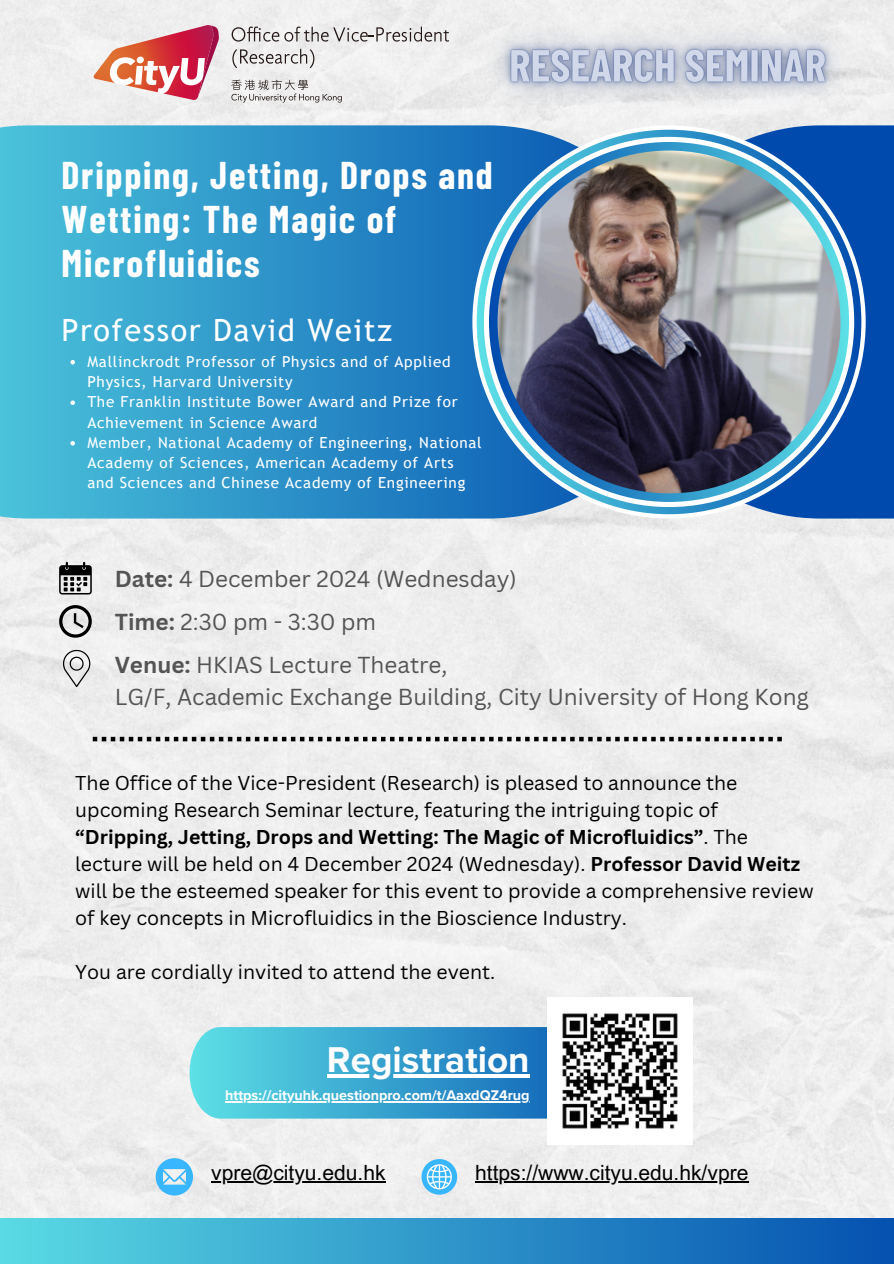
<style>
.page{position:relative;width:894px;height:1264px;background:#fff}
.page>*{position:absolute;margin:0;border:0;box-sizing:border-box;transform-origin:0 0}
.t1{font:700 37.8px/43.8px "Barlow Condensed";letter-spacing:.05em;color:#fff}
.t2{font:700 36.9px "Proxima Nova";color:#fff}
.t3{font:30.75px "Trebuchet MS";letter-spacing:.05em;color:#fff}
.t4{font:22.5px "Canva Sans";color:#545454}
.t5{font:21px "Arial MT Pro";color:#000}
.t6{font:19.5px/27px "Canva Sans";color:#000}
.t7{font:15.3px/20.2px "Trebuchet MS";letter-spacing:.05em;color:#fff}
.t8{font:700 14.4px "Proxima Nova";color:#fff}
.s1{font-weight:700}
</style>
<div class="page">
<div style="left:0;top:0;width:893px;height:1218px;background:#eee"></div>
<svg style="left:0;top:125px;width:623px;height:393px;background:#3197ca"></svg>
<div style="left:623px;top:125px;width:270px;height:393px;background:#004aad"></div>
<svg style="left:189px;top:1027px;width:358px;height:91px;background:#40a9d1"></svg>
<svg style="left:472px;top:125px;width:393px;height:393px;fill:#fff"></svg>
<svg style="left:476px;top:130px;width:385px;height:384px"></svg>
<svg style="left:483px;top:137px;width:371px;height:370px;fill:#fff"></svg>
<svg style="left:489px;top:142px;width:359px;height:360px;background:#3494c7"></svg>
<img style="left:497px;top:151px;width:343px;height:342px;border-radius:50%">
<div style="left:0;top:1218px;width:893px;height:45px;background:linear-gradient(to right,#5adae4,#0451b0)"></div>
<svg style="left:156px;top:1158px;width:37px;height:37px"></svg>
<svg style="left:421px;top:1158px;width:36px;height:36px"></svg>
<img style="left:547px;top:997px;width:144px;height:147px">
<svg style="left:59px;top:562px;width:33px;height:32px"></svg>
<svg style="left:59px;top:605px;width:33px;height:32px"></svg>
<svg style="left:63px;top:650px;width:27px;height:37px"></svg>
<svg style="left:93px;top:736px;width:688px;height:5px"></svg>
<svg style="left:231px;top:80px;width:111px;height:23px"></svg>
<svg style="left:231px;top:27px;width:218px;height:15px"></svg>
<svg style="left:232px;top:49px;width:82px;height:19px"></svg>
<svg style="left:93px;top:25px;width:126px;height:75px"></svg>
<svg style="left:70px;top:360px;width:5px;height:4px"></svg>
<svg style="left:70px;top:400px;width:5px;height:5px"></svg>
<svg style="left:70px;top:441px;width:5px;height:4px"></svg>
<hr style="left:327px;top:1074px;width:202px;height:3px;background:#fff">
<hr style="left:225px;top:1101px;width:304px;height:1px;background:#fff">
<hr style="left:211px;top:1181px;width:174px;height:1px;background:#000">
<hr style="left:475px;top:1181px;width:273px;height:1px;background:#000">
<img style="left:458px;top:0;width:420px;height:143px">
<h2 class="t1" style="left:61px;top:152px;width:432px">Dripping, Jetting, Drops and<br>Wetting: The Magic of<br>Microfluidics</h2>
<h3 class="t3" style="left:61px;top:312px;width:332px">Professor David Weitz</h3>
<p class="t7" style="left:87px;top:351px;width:364px">Mallinckrodt Professor of Physics and of Applied<br>Physics, Harvard University</p>
<p class="t7" style="left:87px;top:391px;width:372px">The Franklin Institute Bower Award and Prize for<br>Achievement in Science Award</p>
<p class="t7" style="left:87px;top:432px;width:396px">Member, National Academy of Engineering, National<br>Academy of Sciences, American Academy of Arts and Sciences and Chinese Academy of Engineering</p>
<h4 class="t4" style="left:115px;top:562px;width:403px"><span class="s1">Date:</span> 4 December 2024 (Wednesday)</h4>
<h4 class="t4" style="left:115px;top:605px;width:263px"><span class="s1">Time:</span> 2:30 pm - 3:30 pm</h4>
<h4 class="t4" style="left:115px;top:648px;width:334px"><span class="s1">Venue:</span> HKIAS Lecture Theatre,</h4>
<h4 class="t4" style="left:115px;top:680px;width:695px">LG/F, Academic Exchange Building, City University of Hong Kong</h4>
<h5 class="t6" style="left:75px;top:769px;width:739px">The Office of the Vice-President (Research) is pleased to announce the upcoming Research Seminar lecture, featuring the intriguing topic of <span class="s1">“Dripping, Jetting, Drops and Wetting: The Magic of Microfluidics”</span>. The lecture will be held on 4 December 2024 (Wednesday). <span class="s1">Professor David Weitz </span>will be the esteemed speaker for this event to provide a comprehensive review of key concepts in Microfluidics in the Bioscience Industry.</h5>
<h5 class="t6" style="left:75px;top:958px;width:421px">You are cordially invited to attend the event.</h5>
<p class="t2" style="left:327px;top:1038px;width:204px">Registration</p>
<p class="t8" style="left:225px;top:1087px;width:306px">https://cityuhk.questionpro.com/t/AaxdQZ4rug</p>
<p class="t5" style="left:211px;top:1164px;width:176px">vpre@cityu.edu.hk</p>
<p class="t5" style="left:475px;top:1164px;width:274px">https://www.cityu.edu.hk/vpre</p>
</div>
